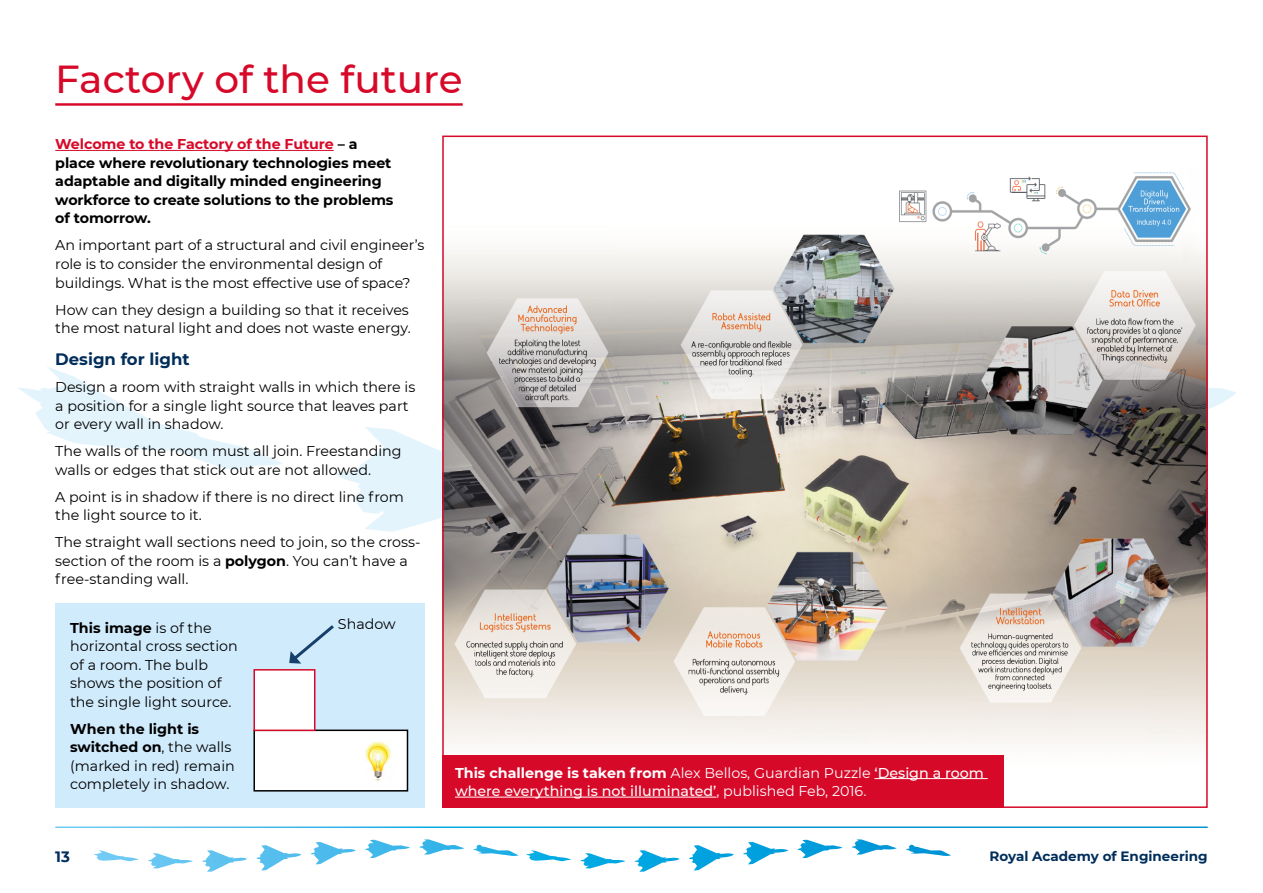
<style>
.page{position:relative;width:1263px;height:893px;background:#fff}
.page>*{position:absolute;margin:0;border:0;box-sizing:border-box;transform-origin:0 0}
.t1{font:500 39px "Montserrat";color:#d70929}
.t2{font:700 16.5px "Montserrat";color:#002d5a}
.t3{font:700 15px "Montserrat";color:#002d5a}
.t4{font:14.25px/18.6px "Montserrat";color:#000}
.t5{font:700 14.25px/18.5px "Montserrat";letter-spacing:-.005em;color:#000}
.t6{font:14.25px/18.5px "Montserrat";color:#fff}
.t7{font:700 13.5px "Montserrat";color:#002d5a}
.s1{color:#d70929}
.s2{font-weight:700}
.s3{font-weight:500}
</style>
<div class="page">
<svg style="left:18px;top:367px;width:1218px;height:165px"></svg>
<svg style="left:311px;top:839px;width:207px;height:25px"></svg>
<img style="left:445px;top:172px;width:760px;height:594px">
<hr style="left:55px;top:150px;width:279px;height:1px;background:#d70929">
<hr style="left:55px;top:103px;width:408px;height:3px;background:#d70929">
<div style="left:442px;top:755px;width:561px;height:53px;background:#d70929"></div>
<hr style="left:874px;top:778px;width:114px;height:1px;background:#fff">
<hr style="left:455px;top:797px;width:261px;height:1px;background:#fff">
<div style="left:55px;top:604px;width:370px;height:204px;background:#d0ebfc"></div>
<div style="left:254px;top:730px;width:153px;height:61px;background:#fff"></div>
<div style="left:253px;top:730px;width:155px;height:61px;border:2px solid #000"></div>
<svg style="left:289px;top:625px;width:45px;height:39px"></svg>
<img style="left:365px;top:741px;width:26px;height:40px">
<div style="left:253px;top:669px;width:62px;height:62px;background:#fff;border:2px solid #d70929"></div>
<h1 class="t1" style="left:55px;top:52px;width:409px">Factory of the future</h1>
<p class="t5" style="left:55px;top:134px;width:340px"><span class="s1">Welcome to the Factory of the Future</span> – a place where revolutionary technologies meet adaptable and digitally minded engineering workforce to create solutions to the problems of tomorrow.</p>
<p class="t4" style="left:55px;top:236px;width:371px">An important part of a structural and civil engineer’s role is to consider the environmental design of buildings. What is the most effective use of space?</p>
<p class="t4" style="left:55px;top:300px;width:357px">How can they design a building so that it receives the most natural light and does not waste energy.</p>
<p class="t2" style="left:55px;top:347px;width:136px">Design for light</p>
<p class="t4" style="left:55px;top:377px;width:362px">Design a room with straight walls in which there is a position for a single light source that leaves part or every wall in shadow.</p>
<p class="t4" style="left:55px;top:441px;width:348px">The walls of the room must all join. Freestanding walls or edges that stick out are not allowed.</p>
<p class="t4" style="left:55px;top:487px;width:350px">A point is in shadow if there is no direct line from the light source to it.</p>
<p class="t4" style="left:55px;top:532px;width:367px">The straight wall sections need to join, so the cross&shy;section of the room is a <span class="s2">polygon</span>. You can’t have a free-standing wall.</p>
<p class="t4" style="left:70px;top:618px;width:169px"><span class="s2">This image</span> is of the horizontal cross section of a room. The bulb shows the position of the single light source.</p>
<p class="t4" style="left:70px;top:719px;width:166px"><span class="s2">When the light is switched on</span>, the walls (marked in red) remain completely in shadow.</p>
<p class="t4" style="left:338px;top:614px;width:59px">Shadow</p>
<p class="t6" style="left:455px;top:763px;width:530px"><span class="s2">This challenge is taken from</span> Alex Bellos, Guardian Puzzle <span class="s3">‘Design a room where everything is not illuminated’</span>, published Feb, 2016.</p>
<p class="t3" style="left:55px;top:846px;width:16px">13</p>
<p class="t7" style="left:990px;top:847px;width:220px">Royal Academy of Engineering</p>
</div>
